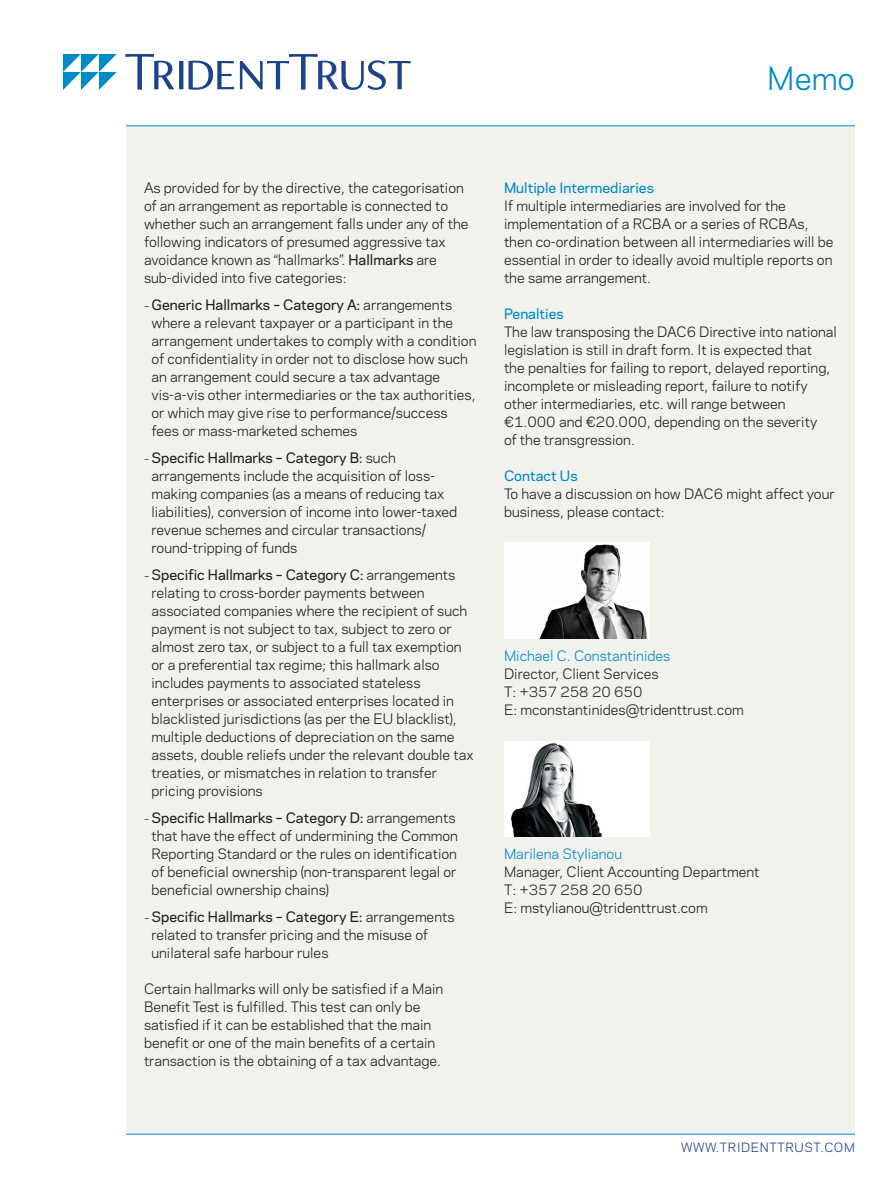
<style>
.page{position:relative;width:891px;height:1188px;background:#fff}
.page>*{position:absolute;margin:0;border:0;box-sizing:border-box;transform-origin:0 0}
.t1{font:30px "Polaris";color:#008ac8}
._1st_Paragraph{font:13.5px/18px "Polaris";color:#231f20}
.Head_1{font:500 13.5px "Polaris";color:#008ac8}
.Head_2{font:13.5px "Polaris";color:#008ac8}
.t2{font:12px "Polaris";letter-spacing:.05em;color:#1d448b}
.s1{font-weight:500}
.s2{font-size:10.5px}
</style>
<div class="page">
<svg style="left:126px;top:54px;width:285px;height:36px"></svg>
<svg style="left:63px;top:54px;width:54px;height:36px"></svg>
<div style="left:126px;top:126px;width:729px;height:1008px;background:#f2f2ed"></div>
<hr style="left:126px;top:126px;width:729px;height:1px;background:#008ac8">
<hr style="left:126px;top:1134px;width:729px;height:1px;background:#008ac8">
<img style="left:504px;top:741px;width:146px;height:96px">
<img style="left:504px;top:542px;width:146px;height:96px">
<h1 class="t1" style="left:767px;top:56px;width:89px">Memo</h1>
<p class="_1st_Paragraph" style="left:144px;top:178px;width:326px">As provided for by the directive, the categorisation of an arrangement as reportable is connected to whether such an arrangement falls under any of the following indicators of presumed aggressive tax avoidance known as “hallmarks”. <span class="s1">Hallmarks</span> are sub-divided into five categories:</p>
<p class="_1st_Paragraph" style="left:152px;top:295px;width:326px;text-indent:-8px"><span class="s2">–</span> <span class="s1">Generic Hallmarks – Category A:</span> arrangements where a relevant taxpayer or a participant in the arrangement undertakes to comply with a condition of confidentiality in order not to disclose how such an arrangement could secure a tax advantage vis-a-vis other intermediaries or the tax authorities, or which may give rise to performance/success fees or mass-marketed schemes</p>
<p class="_1st_Paragraph" style="left:152px;top:448px;width:307px;text-indent:-8px"><span class="s2">–</span> <span class="s1">Specific Hallmarks – Category B:</span> such arrangements include the acquisition of loss&shy;making companies (as a means of reducing tax liabilities), conversion of income into lower-taxed revenue schemes and circular transactions/ round-tripping of funds</p>
<p class="_1st_Paragraph" style="left:152px;top:565px;width:324px;text-indent:-8px"><span class="s2">–</span> <span class="s1">Specific Hallmarks – Category C:</span> arrangements relating to cross-border payments between associated companies where the recipient of such payment is not subject to tax, subject to zero or almost zero tax, or subject to a full tax exemption or a preferential tax regime; this hallmark also includes payments to associated stateless enterprises or associated enterprises located in blacklisted jurisdictions (as per the EU blacklist), multiple deductions of depreciation on the same assets, double reliefs under the relevant double tax treaties, or mismatches in relation to transfer pricing provisions</p>
<p class="_1st_Paragraph" style="left:152px;top:808px;width:308px;text-indent:-8px"><span class="s2">–</span> <span class="s1">Specific Hallmarks – Category D:</span> arrangements that have the effect of undermining the Common Reporting Standard or the rules on identification of beneficial ownership (non-transparent legal or beneficial ownership chains)</p>
<p class="_1st_Paragraph" style="left:152px;top:907px;width:305px;text-indent:-8px"><span class="s2">–</span> <span class="s1">Specific Hallmarks – Category E:</span> arrangements related to transfer pricing and the misuse of unilateral safe harbour rules</p>
<p class="_1st_Paragraph" style="left:144px;top:979px;width:301px">Certain hallmarks will only be satisfied if a Main Benefit Test is fulfilled. This test can only be satisfied if it can be established that the main benefit or one of the main benefits of a certain transaction is the obtaining of a tax advantage.</p>
<p class="Head_1" style="left:504px;top:178px;width:152px">Multiple Intermediaries</p>
<p class="_1st_Paragraph" style="left:504px;top:196px;width:331px">If multiple intermediaries are involved for the implementation of a RCBA or a series of RCBAs, then co-ordination between all intermediaries will be essential in order to ideally avoid multiple reports on the same arrangement.</p>
<p class="Head_1" style="left:504px;top:304px;width:61px">Penalties</p>
<p class="_1st_Paragraph" style="left:504px;top:322px;width:334px">The law transposing the DAC6 Directive into national legislation is still in draft form. It is expected that<br>the penalties for failing to report, delayed reporting, incomplete or misleading report, failure to notify other intermediaries, etc. will range between €1.000 and €20.000, depending on the severity<br>of the transgression.</p>
<p class="Head_1" style="left:504px;top:466px;width:75px">Contact Us</p>
<p class="_1st_Paragraph" style="left:504px;top:484px;width:332px">To have a discussion on how DAC6 might affect your business, please contact:</p>
<p class="Head_2" style="left:504px;top:646px;width:168px">Michael C. Constantinides</p>
<p class="_1st_Paragraph" style="left:504px;top:664px;width:241px">Director, Client Services<br>T: +357 258 20 650<br>E: mconstantinides@tridenttrust.com</p>
<p class="Head_2" style="left:504px;top:844px;width:120px">Marilena Stylianou</p>
<p class="_1st_Paragraph" style="left:504px;top:862px;width:257px">Manager, Client Accounting Department<br>T: +357 258 20 650<br>E: mstylianou@tridenttrust.com</p>
<p class="t2" style="left:681px;top:1138px;width:175px">WWW.TRIDENTTRUST.COM</p>
</div>
